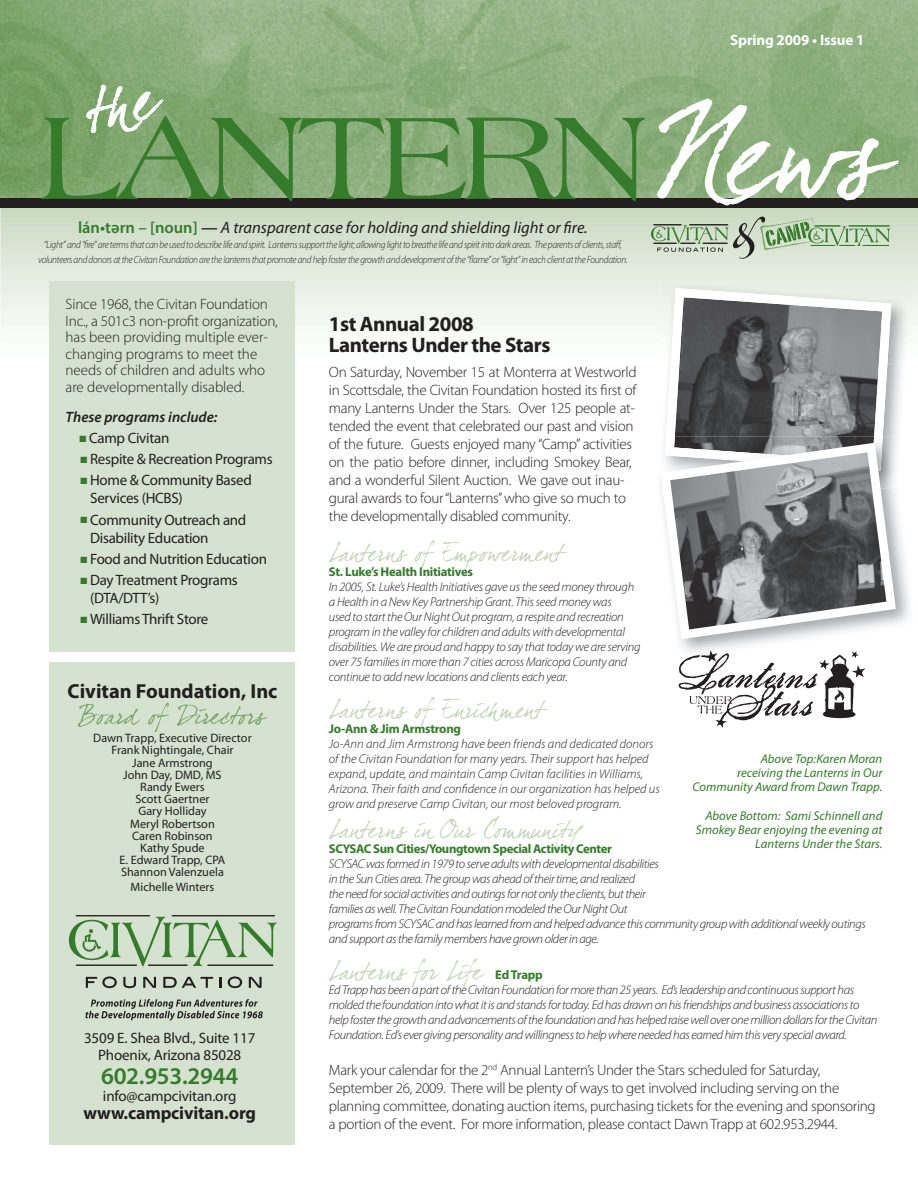
<style>
.page{position:relative;width:918px;height:1188px;background:#fff}
.page>*{position:absolute;margin:0;border:0;box-sizing:border-box;transform-origin:0 0}
.t1{font:126px "Americana";letter-spacing:-.05em;color:#357b2b}
.t2{font:600 24px "Myriad Pro";letter-spacing:-.01em;color:#357b2b}
.t3{font:700 21px/21px "Myriad Pro";letter-spacing:-.02em;color:#231f20}
.t4{font:700 20.4px "Myriad Pro";color:#231f20}
.t5{font:700 18px "Myriad Pro";letter-spacing:-.01em;color:#231f20}
.t6{font:italic 16.5px "Myriad Pro";color:#231f20}
.t7{font:300 15px/18px "Myriad Pro";letter-spacing:-.02em;color:#231f20}
.t8{font:15px/18px "Myriad Pro";letter-spacing:-.02em;color:#231f20}
.t9{font:300 15px/16.5px "Myriad Pro";color:#231f20}
.t10{font:italic 600 15px "Myriad Pro";color:#231f20}
.t11{font:700 15px "Myriad Pro";letter-spacing:-.01em;color:#fff}
.t12{font:italic 300 12.75px/15px "Myriad Pro";letter-spacing:-.03em;color:#231f20}
.t13{font:italic 300 12.75px/15px "Myriad Pro";color:#231f20}
.t14{font:italic 12.75px/14.2px "Myriad Pro";color:#357b2b;text-align:right}
.t15{font:700 12.75px "Myriad Pro";letter-spacing:-.03em;color:#357b2b}
.t16{font:12.15px/12.1px "Myriad Pro";color:#231f20;text-align:center}
.t17{font:italic 300 10.5px/15px "Myriad Pro";letter-spacing:-.03em;color:#231f20;text-align:center;scale:.9 1}
.s1{font-weight:600;font-style:normal;color:#357b2b}
.s2{font-weight:600;font-style:normal}
.s3{color:#357b2b}
</style>
<div class="page">
<svg style="left:0;top:208px;width:918px;height:117px;background:#dde7d8"></svg>
<div style="left:49px;top:282px;width:246px;height:863px;background:#d5e2cf"></div>
<img style="left:0;top:0;width:918px;height:198px">
<svg style="left:86px;top:85px;width:78px;height:48px"></svg>
<svg style="left:651px;top:216px;width:239px;height:43px;background:#b8cbb1"></svg>
<div style="left:0;top:198px;width:918px;height:10px;background:#231f20"></div>
<svg style="left:657px;top:98px;width:241px;height:107px"></svg>
<svg style="left:329px;top:540px;width:238px;height:29px"></svg>
<svg style="left:329px;top:697px;width:219px;height:29px"></svg>
<svg style="left:329px;top:816px;width:255px;height:35px"></svg>
<svg style="left:329px;top:958px;width:156px;height:30px"></svg>
<img style="left:659px;top:282px;width:250px;height:154px">
<svg style="left:665px;top:288px;width:226px;height:148px;background:#868788"></svg>
<img style="left:665px;top:436px;width:218px;height:7px">
<svg style="left:661px;top:443px;width:235px;height:196px"></svg>
<svg style="left:678px;top:651px;width:187px;height:77px"></svg>
<div style="left:37px;top:652px;width:267px;height:10px;background:#fff"></div>
<svg style="left:78px;top:703px;width:189px;height:29px"></svg>
<svg style="left:69px;top:917px;width:208px;height:50px"></svg>
<svg style="left:86px;top:976px;width:31px;height:12px"></svg>
<svg style="left:123px;top:977px;width:13px;height:11px"></svg>
<svg style="left:143px;top:977px;width:13px;height:11px"></svg>
<svg style="left:163px;top:977px;width:50px;height:11px"></svg>
<svg style="left:219px;top:977px;width:2px;height:11px"></svg>
<svg style="left:228px;top:976px;width:14px;height:12px"></svg>
<svg style="left:249px;top:977px;width:13px;height:11px"></svg>
<hr style="left:208px;top:965px;width:65px;height:1px;background:#231f20">
<hr style="left:148px;top:965px;width:39px;height:1px;background:#231f20">
<hr style="left:76px;top:965px;width:61px;height:1px;background:#231f20">
<hr style="left:76px;top:915px;width:74px;height:1px;background:#231f20">
<hr style="left:172px;top:915px;width:103px;height:1px;background:#231f20">
<svg style="left:85px;top:999px;width:178px;height:22px"></svg>
<h1 class="t1" style="left:38px;top:107px;width:610px">LANTERN</h1>
<p class="t6" style="left:78px;top:221px;width:511px"><span class="s1">lán•tә rn – [noun]</span> <span class="s2">—</span> A transparent case for holding and shielding light or fire.</p>
<p class="t17" style="left:38px;top:238px;width:657px">“Light” and “fire” are terms that can be used to describe life and spirit. Lanterns support the light; allowing light to breathe life and spirit into dark areas. The parents of clients, staff, volunteers and donors at the Civitan Foundation are the lanterns that promote and help foster the growth and development of the “flame” or “light” in each client at the Foundation.</p>
<p class="t11" style="left:730px;top:34px;width:136px">Spring 2009 • Issue 1</p>
<p class="t9" style="left:66px;top:297px;width:214px">Since 1968, the Civitan Foundation Inc., a 501c3 non-profit organization, has been providing multiple ever&shy;changing programs to meet the needs of children and adults who are developmentally disabled.</p>
<p class="t10" style="left:66px;top:411px;width:153px">These programs include:</p>
<p class="t8" style="left:80px;top:430px;width:91px"><span class="s3">■</span> Camp Civitan</p>
<p class="t8" style="left:81px;top:451px;width:194px"><span class="s3">■</span> Respite &amp; Recreation Programs</p>
<p class="t8" style="left:90px;top:472px;width:163px;text-indent:-10px"><span class="s3">■</span> Home &amp; Community Based<br>Services (HCBS)</p>
<p class="t8" style="left:90px;top:512px;width:158px;text-indent:-10px"><span class="s3">■</span> Community Outreach and<br>Disability Education</p>
<p class="t8" style="left:81px;top:551px;width:188px"><span class="s3">■</span> Food and Nutrition Education</p>
<p class="t8" style="left:90px;top:572px;width:149px;text-indent:-10px"><span class="s3">■</span> Day Treatment Programs (DTA/DTT’s)</p>
<p class="t8" style="left:81px;top:611px;width:129px"><span class="s3">■</span> Williams Thrift Store</p>
<h3 class="t4" style="left:68px;top:683px;width:211px">Civitan Foundation, Inc</h3>
<p class="t16" style="left:93px;top:733px;width:160px">Dawn Trapp, Executive Director<br>Frank Nightingale, Chair<br>Jane Armstrong<br>John Day, DMD, MS<br>Randy Ewers<br>Scott Gaertner<br>Gary Holliday<br>Meryl Robertson<br>Caren Robinson<br>Kathy Spude<br>E. Edward Trapp, CPA<br>Shannon Valenzuela</p>
<p class="t16" style="left:131px;top:881px;width:85px">Michelle Winters</p>
<p class="t8" style="left:84px;top:1030px;width:173px;line-height:17.2px;text-align:center">3509 E. Shea Blvd., Suite 117<br>Phoenix, Arizona 85028</p>
<h2 class="t2" style="left:101px;top:1062px;width:139px">602.953.2944</h2>
<p class="t8" style="left:103px;top:1088px;width:135px">info@campcivitan.org</p>
<h3 class="t5" style="left:83px;top:1106px;width:174px">www.campcivitan.org</h3>
<h3 class="t3" style="left:329px;top:315px;width:223px">1st Annual 2008<br>Lanterns Under the Stars</h3>
<p class="t7" style="left:329px;top:364px;width:309px">On Saturday, November 15 at Monterra at Westworld in Scottsdale, the Civitan Foundation hosted its first of many Lanterns Under the Stars. Over 125 people at&shy;tended the event that celebrated our past and vision of the future. Guests enjoyed many “Camp” activities on the patio before dinner, including Smokey Bear, and a wonderful Silent Auction. We gave out inau&shy;gural awards to four “Lanterns” who give so much to the developmentally disabled community.</p>
<p class="t15" style="left:329px;top:567px;width:146px">St. Luke’s Health Initiatives</p>
<p class="t12" style="left:329px;top:580px;width:313px">In 2005, St. Luke’s Health Initiatives gave us the seed money through a Health in a New Key Partnership Grant. This seed money was<br>used to start the Our Night Out program, a respite and recreation program in the valley for children and adults with developmental disabilities. We are proud and happy to say that today we are serving over 75 families in more than 7 cities across Maricopa County and continue to add new locations and clients each year.</p>
<p class="t15" style="left:329px;top:723px;width:134px">Jo-Ann &amp; Jim Armstrong</p>
<p class="t13" style="left:329px;top:737px;width:332px">Jo-Ann and Jim Armstrong have been friends and dedicated donors of the Civitan Foundation for many years. Their support has helped expand, update, and maintain Camp Civitan facilities in Williams, Arizona. Their faith and confidence in our organization has helped us grow and preserve Camp Civitan, our most beloved program.</p>
<p class="t15" style="left:329px;top:843px;width:285px">SCYSAC Sun Cities/Youngtown Special Activity Center</p>
<p class="t12" style="left:329px;top:857px;width:539px">SCYSAC was formed in 1979 to serve adults with developmental disabilities<br>in the Sun Cities area. The group was ahead of their time, and realized<br>the need for social activities and outings for not only the clients, but their<br>families as well. The Civitan Foundation modeled the Our Night Out<br>programs from SCYSAC and has learned from and helped advance this community group with additional weekly outings and support as the family members have grown older in age.</p>
<p class="t15" style="left:495px;top:970px;width:49px">Ed Trapp</p>
<p class="t12" style="left:329px;top:983px;width:550px">Ed Trapp has been a part of the Civitan Foundation for more than 25 years. Ed’s leadership and continuous support has molded the foundation into what it is and stands for today. Ed has drawn on his friendships and business associations to help foster the growth and advancements of the foundation and has helped raise well over one million dollars for the Civitan Foundation. Ed’s ever giving personality and willingness to help where needed has earned him this very special award.</p>
<p class="t7" style="left:329px;top:1062px;width:548px">Mark your calendar for the 2<sup>nd</sup> Annual Lantern’s Under the Stars scheduled for Saturday, September 26, 2009. There will be plenty of ways to get involved including serving on the planning committee, donating auction items, purchasing tickets for the evening and sponsoring a portion of the event. For more information, please contact Dawn Trapp at 602.953.2944.</p>
<p class="t14" style="left:692px;top:752px;width:191px">Above Top:Karen Moran<br>receiving the Lanterns in Our<br>Community Award from Dawn Trapp.</p>
<p class="t14" style="left:696px;top:809px;width:188px">Above Bottom: Sami Schinnell and<br>Smokey Bear enjoying the evening at<br>Lanterns Under the Stars.</p>
</div>
